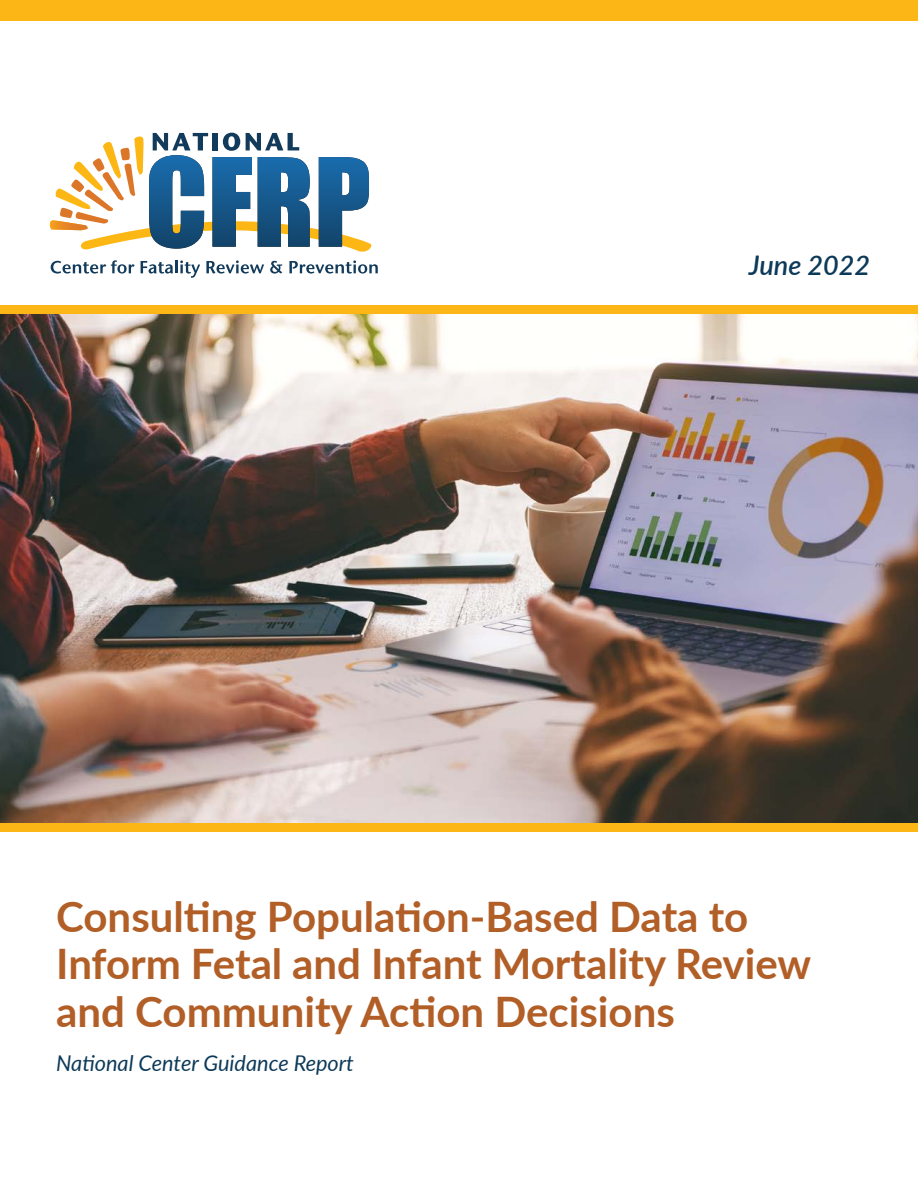
<style>
.page{position:relative;width:918px;height:1188px;background:#fff}
.page>*{position:absolute;margin:0;border:0;box-sizing:border-box;transform-origin:0 0}
.Cover_Heading_-_Leve{font:700 42px/47.2px "Lato";color:#b25e27}
.Report_Date{font:italic 600 27px "Lato";color:#0d3a59}
.Cover_Heading_-_Leve-2{font:italic 21.75px "Lato";color:#0d3a59}
</style>
<div class="page">
<div style="left:0;top:0;width:918px;height:20px;background:#fcb615"></div>
<svg style="left:51px;top:260px;width:84px;height:14px"></svg>
<svg style="left:141px;top:260px;width:59px;height:18px"></svg>
<svg style="left:206px;top:260px;width:58px;height:14px"></svg>
<svg style="left:270px;top:261px;width:12px;height:13px"></svg>
<svg style="left:289px;top:260px;width:89px;height:14px"></svg>
<svg style="left:50px;top:133px;width:322px;height:119px"></svg>
<div style="left:0;top:305px;width:918px;height:527px;background:#fcb615"></div>
<img style="left:0;top:314px;width:918px;height:509px">
<p class="Report_Date" style="left:749px;top:245px;width:123px">June 2022</p>
<p class="Cover_Heading_-_Leve" style="left:56px;top:892px;width:757px">Consulting Population-Based Data to<br>Inform Fetal and Infant Mortality Review and Community Action Decisions</p>
<p class="Cover_Heading_-_Leve-2" style="left:56px;top:1047px;width:299px">National Center Guidance Report</p>
</div>
